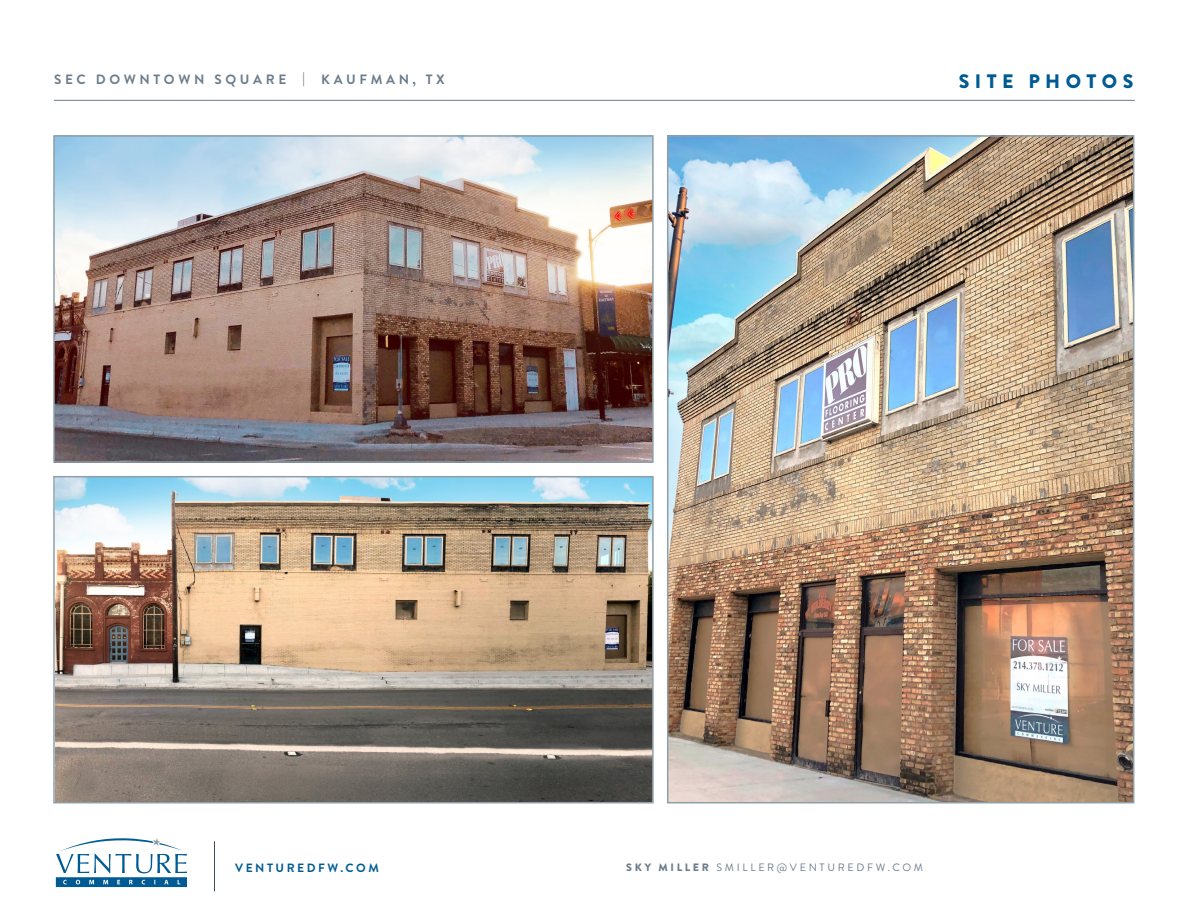
<style>
.page{position:relative;width:1188px;height:918px;background:#fff}
.page>*{position:absolute;margin:0;border:0;box-sizing:border-box;transform-origin:0 0}
.t1{font:900 19.5px "Brandon Grotesque";letter-spacing:.28em;color:#005b94}
.t2{font:700 13.5px "Brandon Grotesque";letter-spacing:.27em;color:#6b7d8c}
.t3{font:700 12px "Brandon Grotesque";letter-spacing:.21em;color:#005b94}
.t4{font:10.65px "Brandon Grotesque";letter-spacing:.25em;color:#6b7d8c}
.s1{font-weight:900}
</style>
<div class="page">
<img style="left:56px;top:479px;width:595px;height:321px">
<div style="left:53px;top:476px;width:601px;height:327px;border:2px solid #8f9fa8"></div>
<img style="left:56px;top:138px;width:595px;height:322px">
<div style="left:53px;top:135px;width:601px;height:328px;border:2px solid #8f9fa8"></div>
<img style="left:670px;top:138px;width:461px;height:662px">
<div style="left:667px;top:135px;width:467px;height:668px;border:2px solid #8f9fa8"></div>
<svg style="left:56px;top:838px;width:131px;height:49px"></svg>
<hr style="left:214px;top:841px;width:1px;height:50px;background:#3f4d57">
<hr style="left:54px;top:100px;width:1081px;height:1px;background:#6b7d8c">
<p class="t2" style="left:54px;top:70px;width:392px">SEC DOWNTOWN SQUARE | KAUFMAN, TX</p>
<p class="t1" style="left:959px;top:67px;width:176px">SITE PHOTOS</p>
<p class="t3" style="left:235px;top:860px;width:145px">VENTUREDFW.COM</p>
<p class="t4" style="left:626px;top:860px;width:298px"><span class="s1">SKY MILLER</span> SMILLER@VENTUREDFW.COM</p>
</div>
